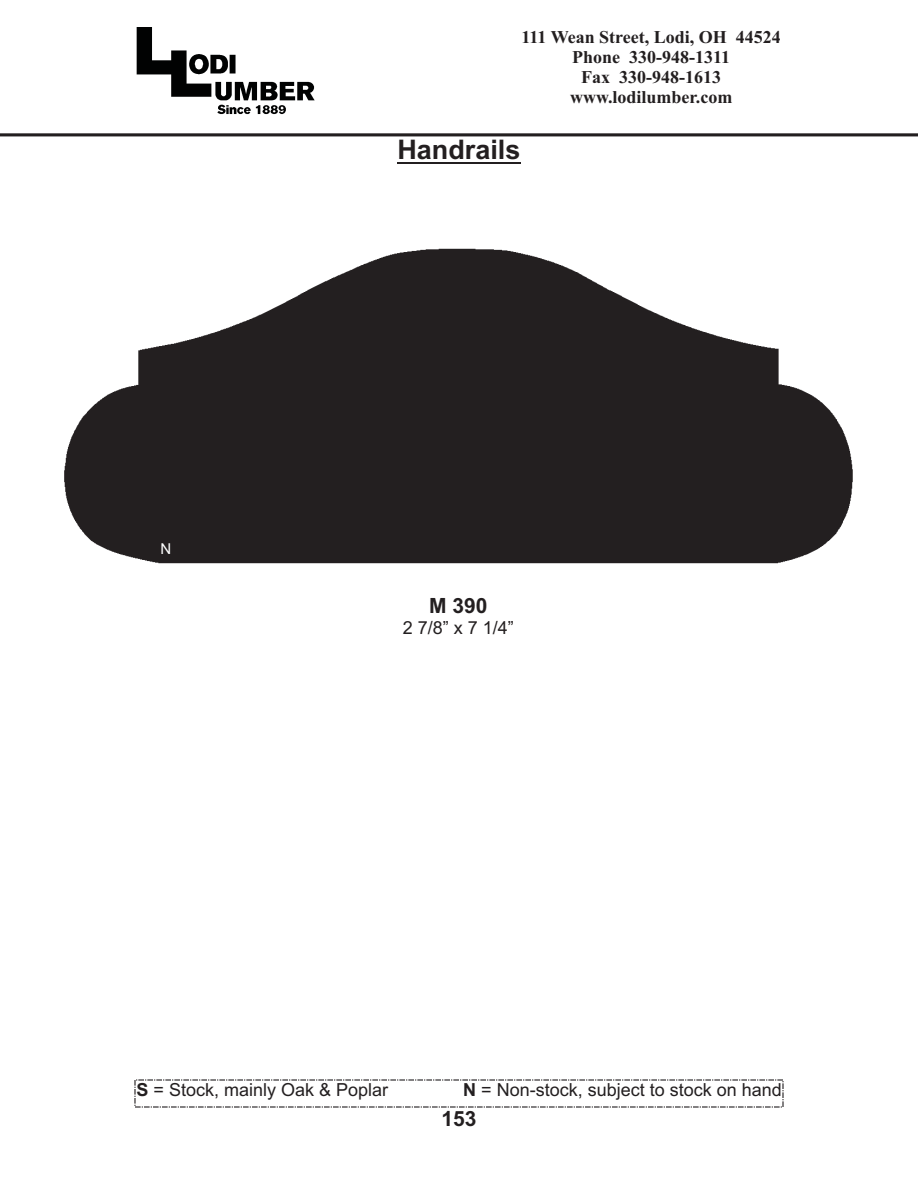
<style>
.page{position:relative;width:918px;height:1188px;background:#fff}
.page>*{position:absolute;margin:0;border:0;box-sizing:border-box;transform-origin:0 0}
.t1{font:700 27px "Arial";color:#231f20}
.t2{font:700 21px "Arial";color:#231f20}
.t3{font:700 18px/20px "Times New Roman";color:#231f20;text-align:center}
.t4{font:18px "Arial";color:#231f20}
.t5{font:15px "Arial";color:#fff}
.s1{font-weight:700}
</style>
<div class="page">
<img style="left:136px;top:27px;width:179px;height:88px">
<img style="left:0;top:133px;width:918px;height:4px">
<hr style="left:397px;top:162px;width:124px;height:1px;background:#231f20">
<svg style="left:134px;top:1079px;width:650px;height:29px"></svg>
<img style="left:64px;top:248px;width:789px;height:316px">
<p class="t3" style="left:522px;top:29px;width:261px">111 Wean Street, Lodi, OH 44524<br>Phone 330-948-1311<br>Fax 330-948-1613 www.lodilumber.com</p>
<p class="t5" style="left:160px;top:543px;width:12px">N</p>
<h1 class="t1" style="left:397px;top:140px;width:125px">Handrails</h1>
<p class="t2" style="left:429px;top:598px;width:60px">M 390</p>
<p class="t4" style="left:403px;top:621px;width:113px">2 7/8” x 7 1/4”</p>
<p class="t4" style="left:137px;top:1083px;width:253px"><span class="s1">S</span> = Stock, mainly Oak &amp; Poplar</p>
<p class="t4" style="left:463px;top:1083px;width:320px"><span class="s1">N</span> = Non-stock, subject to stock on hand</p>
<p class="t2" style="left:441px;top:1111px;width:37px">153</p>
</div>
